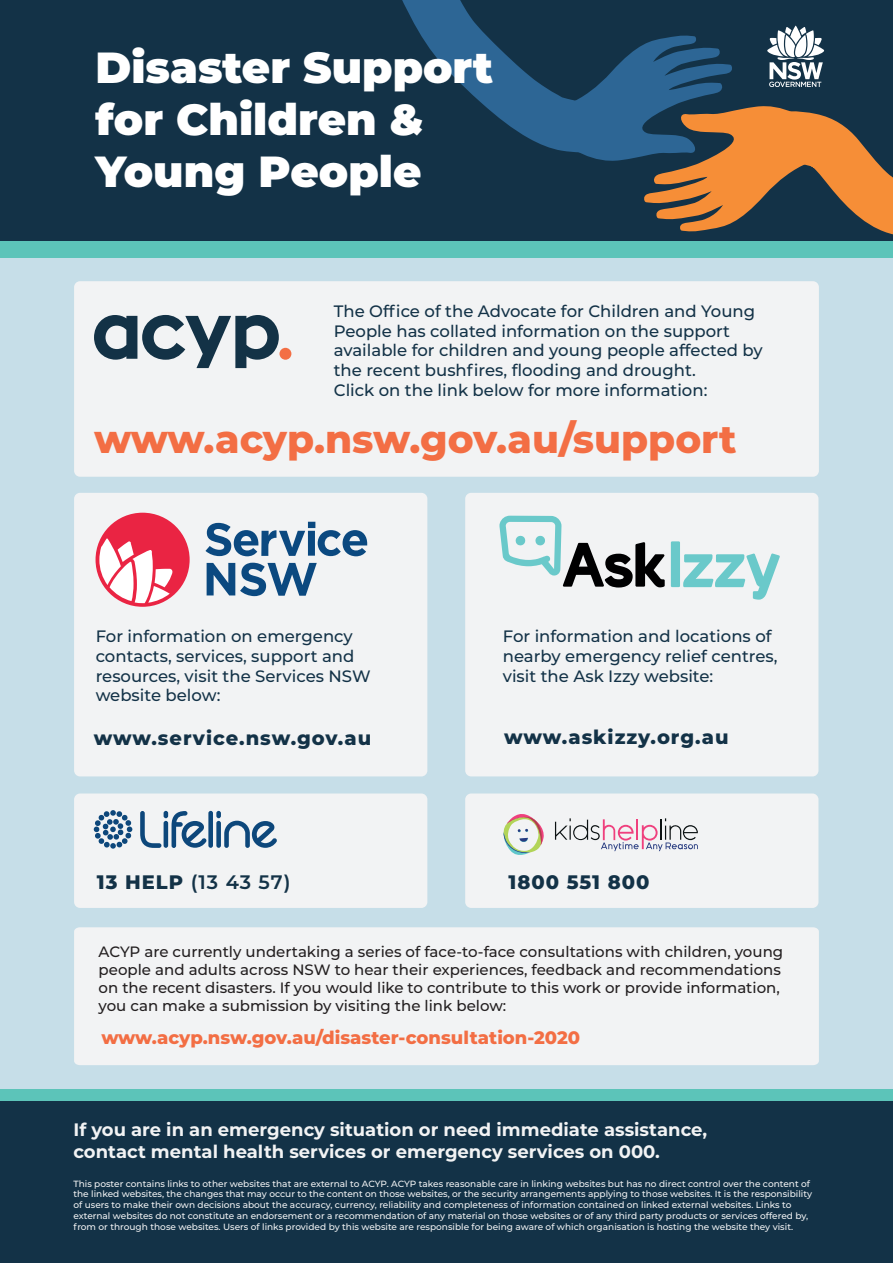
<style>
.page{position:relative;width:893px;height:1263px;background:#fff}
.page>*{position:absolute;margin:0;border:0;box-sizing:border-box;transform-origin:0 0}
.t1{font:900 43.5px/52.2px "Montserrat";color:#fff}
.t2{font:800 39px "Montserrat";color:#f36e44}
.t3{font:800 19.5px "Montserrat";letter-spacing:.05em;color:#133247}
.t4{font:600 19.5px "Montserrat";color:#133247}
.t5{font:700 18px/21.6px "Montserrat";color:#f2f3f4}
.t6{font:800 18px "Montserrat";color:#f36e44}
.t7{font:500 16.5px/19.8px "Montserrat";color:#133247}
.t8{font:500 15px/18px "Montserrat";color:#231f20}
.t9{font:500 9px/10.8px "Montserrat";color:#f2f3f4}
.s1{font-weight:800}
</style>
<div class="page">
<div style="left:0;top:229px;width:893px;height:30px;background:#5cc4b9"></div>
<div style="left:0;top:0;width:893px;height:241px;background:#133247"></div>
<div style="left:1px;top:259px;width:892px;height:848px;background:#c6dee8"></div>
<div style="left:0;top:1089px;width:893px;height:28px;background:#5cc4b9"></div>
<div style="left:0;top:1101px;width:893px;height:162px;background:#133247"></div>
<div style="left:74px;top:281px;width:745px;height:196px;background:#f2f3f4;border-radius:6px"></div>
<div style="left:74px;top:927px;width:745px;height:138px;background:#f2f3f4"></div>
<div style="left:74px;top:493px;width:353px;height:283px;background:#f2f3f4;border-radius:6px"></div>
<div style="left:74px;top:793px;width:353px;height:115px;background:#f2f3f4;border-radius:6px"></div>
<div style="left:465px;top:793px;width:353px;height:115px;background:#f2f3f4;border-radius:6px"></div>
<div style="left:465px;top:493px;width:353px;height:283px;background:#f2f3f4;border-radius:6px"></div>
<svg style="left:499px;top:516px;width:166px;height:71px"></svg>
<div style="left:671px;top:541px;width:9px;height:46px;background:#6ac9ca"></div>
<svg style="left:683px;top:553px;width:97px;height:47px"></svg>
<div style="left:96px;top:513px;width:94px;height:94px;background:#ea2443;border-radius:50%"></div>
<svg style="left:205px;top:522px;width:162px;height:74px"></svg>
<svg style="left:99px;top:538px;width:73px;height:65px"></svg>
<div style="left:279px;top:348px;width:12px;height:12px;background:#f36e44;border-radius:50%"></div>
<svg style="left:94px;top:315px;width:185px;height:53px"></svg>
<svg style="left:555px;top:818px;width:143px;height:33px"></svg>
<svg style="left:503px;top:814px;width:41px;height:41px"></svg>
<svg style="left:94px;top:810px;width:38px;height:39px"></svg>
<svg style="left:140px;top:811px;width:137px;height:37px"></svg>
<svg style="left:402px;top:0;width:491px;height:235px"></svg>
<h1 class="t1" style="left:96px;top:39px;width:399px">Disaster Support for Children &amp;<br>Young People</h1>
<p class="t7" style="left:334px;top:300px;width:431px">The Office of the Advocate for Children and Young People has collated information on the support available for children and young people affected by the recent bushfires, flooding and drought.<br>Click on the link below for more information:</p>
<h2 class="t2" style="left:94px;top:410px;width:644px">www.acyp.nsw.gov.au/support</h2>
<h3 class="t7" style="left:96px;top:626px;width:277px">For information on emergency contacts, services, support and resources, visit the Services NSW website below:</h3>
<h3 class="t7" style="left:503px;top:626px;width:276px">For information and locations of nearby emergency relief centres, visit the Ask Izzy website:</h3>
<h3 class="t3" style="left:94px;top:723px;width:279px">www.service.nsw.gov.au</h3>
<h3 class="t3" style="left:504px;top:723px;width:226px">www.askizzy.org.au</h3>
<h3 class="t4" style="left:97px;top:868px;width:195px"><span class="s1">13 HELP</span> (13 43 57)</h3>
<h3 class="t3" style="left:509px;top:868px;width:142px">1800 551 800</h3>
<p class="t8" style="left:99px;top:942px;width:686px">ACYP are currently undertaking a series of face-to-face consultations with children, young people and adults across NSW to hear their experiences, feedback and recommendations on the recent disasters. If you would like to contribute to this work or provide information, you can make a submission by visiting the link below:</p>
<h3 class="t6" style="left:101px;top:1024px;width:480px">www.acyp.nsw.gov.au/disaster-consultation-2020</h3>
<h3 class="t5" style="left:73px;top:1118px;width:635px">If you are in an emergency situation or need immediate assistance, contact mental health services or emergency services on 000.</h3>
<p class="t9" style="left:73px;top:1177px;width:740px">This poster contains links to other websites that are external to ACYP. ACYP takes reasonable care in linking websites but has no direct control over the content of the linked websites, the changes that may occur to the content on those websites, or the security arrangements applying to those websites. It is the responsibility of users to make their own decisions about the accuracy, currency, reliability and completeness of information contained on linked external websites. Links to external websites do not constitute an endorsement or a recommendation of any material on those websites or of any third party products or services offered by, from or through those websites. Users of links provided by this website are responsible for being aware of which organisation is hosting the website they visit.</p>
</div>
